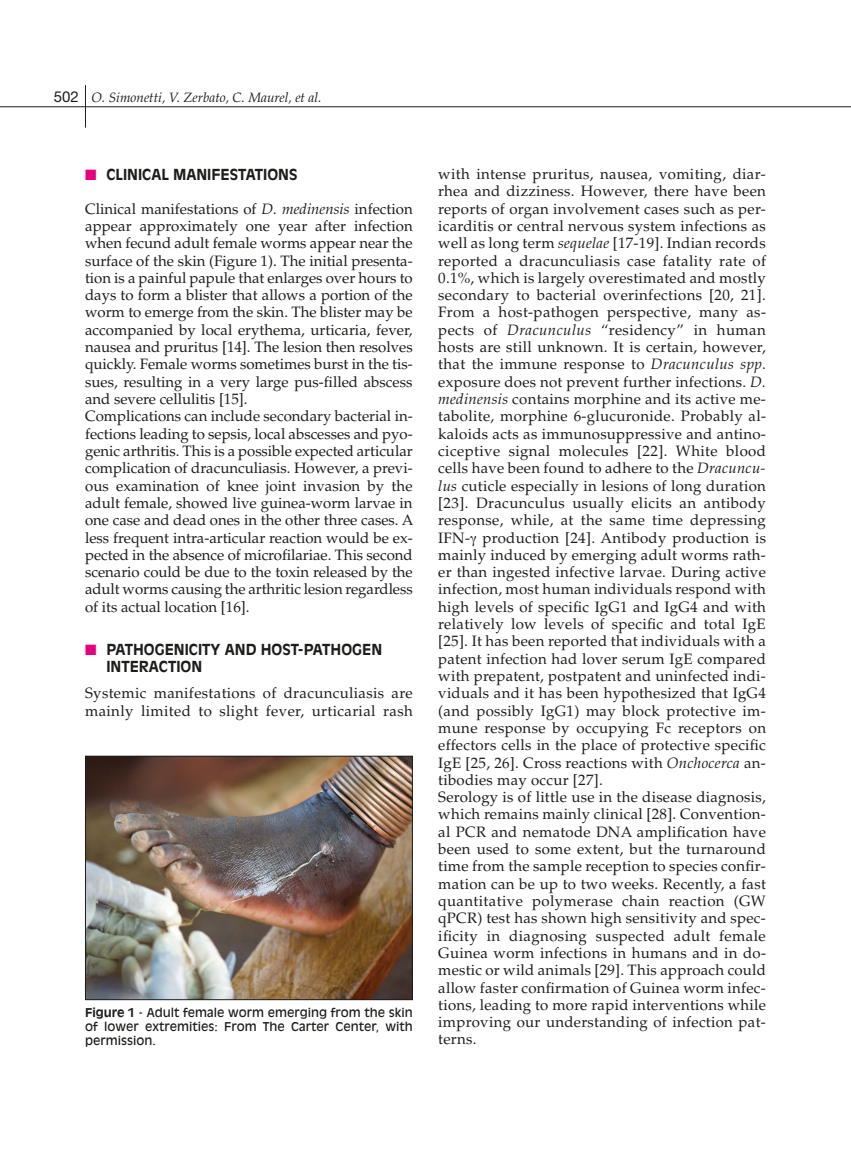
<style>
.page{position:relative;width:851px;height:1149px;background:#fff}
.page>*{position:absolute;margin:0;border:0;box-sizing:border-box;transform-origin:0 0}
.t1{font:15px/17.2px "Palatino LT Std";letter-spacing:.015em;color:#1d1d1b}
.t2{font:700 15px/17.2px "Antique Olive Std";color:#1d1d1b}
.t3{font:italic 13.5px "Palatino LT Std";color:#1d1d1b}
.t4{font:12px/14.2px "Antique Olive Std";color:#1d1d1b;text-align:justify}
.s1{font-family:"Helvetica Neue LT Std";font-style:normal;font-size:15px}
.s2{color:#e6007e}
.s3{font-style:italic}
.s4{font-weight:700}
</style>
<div class="page">
<hr style="left:85px;top:85px;width:1px;height:43px;background:#1d1d1b">
<hr style="left:0;top:106px;width:850px;height:1px;background:#1d1d1b">
<img style="left:87px;top:757px;width:323px;height:240px">
<div style="left:85px;top:755px;width:327px;height:244px;border:1px solid #1d1d1b"></div>
<p class="t3" style="left:54px;top:89px;width:269px"><span class="s1">502</span> O. Simonetti, V. Zerbato, C. Maurel, et al.</p>
<p class="t2" style="left:85px;top:165px;width:214px"><span class="s2">■</span> CLINICAL MANIFESTATIONS</p>
<p class="t1" style="left:85px;top:200px;width:330px">Clinical manifestations of <span class="s3">D. medinensis</span> infection appear approximately one year after infection when fecund adult female worms appear near the surface of the skin (Figure 1). The initial presenta&shy;tion is a painful papule that enlarges over hours to days to form a blister that allows a portion of the worm to emerge from the skin. The blister may be accompanied by local erythema, urticaria, fever, nausea and pruritus [14]. The lesion then resolves quickly. Female worms sometimes burst in the tis&shy;sues, resulting in a very large pus-filled abscess and severe cellulitis [15].<br>Complications can include secondary bacterial in&shy;fections leading to sepsis, local abscesses and pyo&shy;genic arthritis. This is a possible expected articular complication of dracunculiasis. However, a previ&shy;ous examination of knee joint invasion by the adult female, showed live guinea-worm larvae in one case and dead ones in the other three cases. A less frequent intra-articular reaction would be ex&shy;pected in the absence of microfilariae. This second scenario could be due to the toxin released by the adult worms causing the arthritic lesion regardless of its actual location [16].</p>
<p class="t2" style="left:106px;top:640px;width:277px;text-indent:-21px"><span class="s2">■</span> PATHOGENICITY AND HOST-PATHOGEN<br>INTERACTION</p>
<p class="t1" style="left:85px;top:684px;width:329px">Systemic manifestations of dracunculiasis are mainly limited to slight fever, urticarial rash</p>
<p class="t4" style="left:85px;top:1004px;width:329px"><span class="s4">Figure 1</span> - Adult female worm emerging from the skin of lower extremities: From The Carter Center, with permission.</p>
<p class="t1" style="left:438px;top:165px;width:329px">with intense pruritus, nausea, vomiting, diar&shy;rhea and dizziness. However, there have been reports of organ involvement cases such as per&shy;icarditis or central nervous system infections as well as long term <span class="s3">sequelae</span> [17-19]. Indian records reported a dracunculiasis case fatality rate of 0.1%, which is largely overestimated and mostly secondary to bacterial overinfections [20, 21].<br>From a host-pathogen perspective, many as&shy;pects of <span class="s3">Dracunculus</span> “residency” in human hosts are still unknown. It is certain, however, that the immune response to <span class="s3">Dracunculus spp. </span>exposure does not prevent further infections. <span class="s3">D. medinensis</span> contains morphine and its active me&shy;tabolite, morphine 6-glucuronide. Probably al&shy;kaloids acts as immunosuppressive and antino&shy;ciceptive signal molecules [22]. White blood cells have been found to adhere to the <span class="s3">Dracuncu&shy;lus</span> cuticle especially in lesions of long duration [23]. Dracunculus usually elicits an antibody response, while, at the same time depressing IFN- production [24]. Antibody production is mainly induced by emerging adult worms rath&shy;er than ingested infective larvae. During active infection, most human individuals respond with high levels of specific IgG1 and IgG4 and with relatively low levels of specific and total IgE [25]. It has been reported that individuals with a patent infection had lover serum IgE compared with prepatent, postpatent and uninfected indi&shy;viduals and it has been hypothesized that IgG4 (and possibly IgG1) may block protective im&shy;mune response by occupying Fc receptors on effectors cells in the place of protective specific IgE [25, 26]. Cross reactions with <span class="s3">Onchocerca</span> an&shy;tibodies may occur [27].<br>Serology is of little use in the disease diagnosis, which remains mainly clinical [28]. Convention&shy;al PCR and nematode DNA amplification have been used to some extent, but the turnaround time from the sample reception to species confir&shy;mation can be up to two weeks. Recently, a fast quantitative polymerase chain reaction (GW qPCR) test has shown high sensitivity and spec&shy;ificity in diagnosing suspected adult female Guinea worm infections in humans and in do&shy;mestic or wild animals [29]. This approach could allow faster confirmation of Guinea worm infec&shy;tions, leading to more rapid interventions while improving our understanding of infection pat&shy;terns.</p>
</div>
